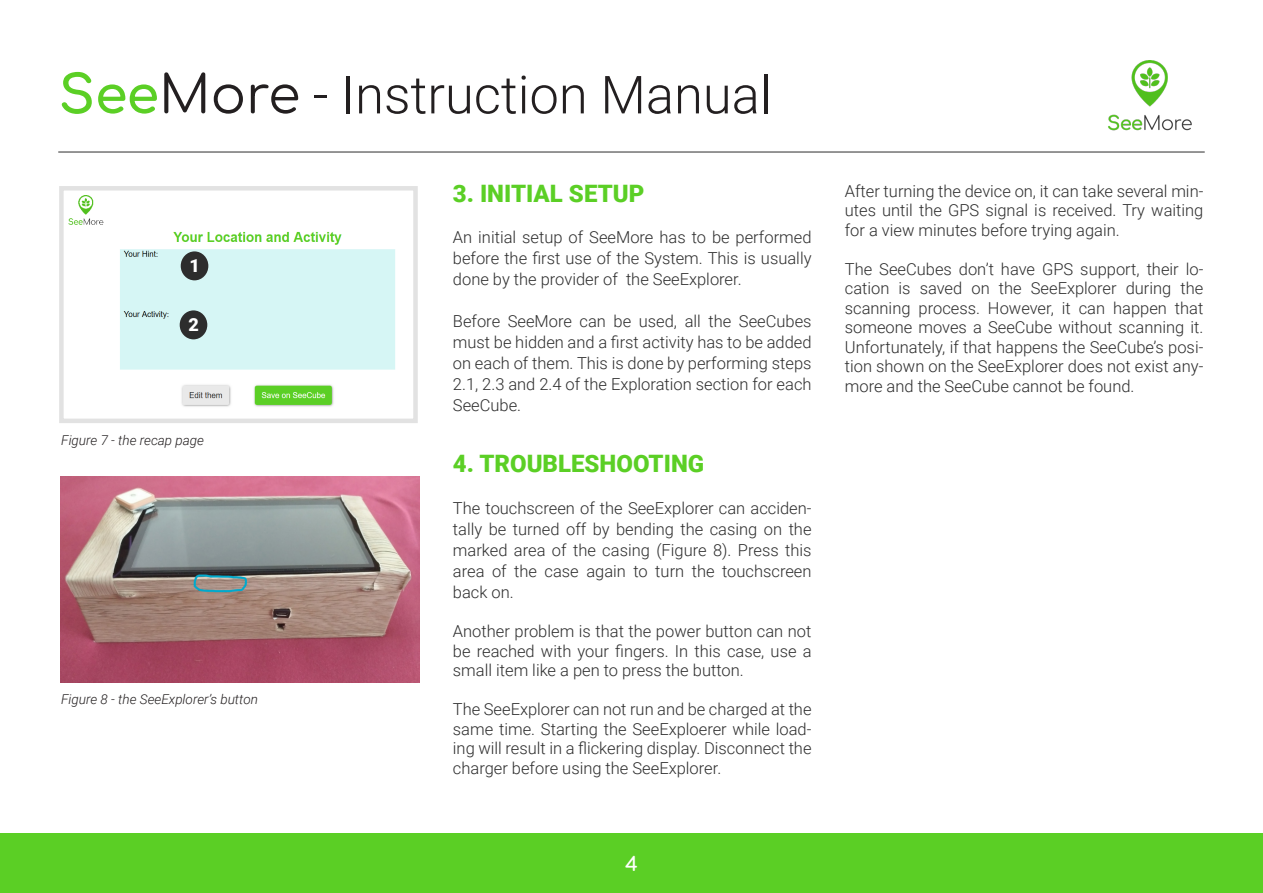
<style>
.page{position:relative;width:1263px;height:893px;background:#fff}
.page>*{position:absolute;margin:0;border:0;box-sizing:border-box;transform-origin:0 0}
.t1{font:300 52.5px "Roboto";color:#231f20}
.t2{font:900 24px "Roboto";color:#5bcf25}
.t3{font:700 19.5px "Comfortaa";color:#fff}
.t4{font:900 18px "Roboto";color:#fff}
.t5{font:300 16.5px/19.5px "Roboto";color:#2d2d2d;text-align:justify}
.t6{font:italic 300 13.5px "Roboto";color:#231f20}
.s1{font-family:"Comfortaa";font-weight:700;color:#5bcf25}
.s2{font-family:"Comfortaa";font-weight:400}
</style>
<div class="page">
<div style="left:1px;top:833px;width:1262px;height:60px;background:#5bcf25"></div>
<img style="left:1108px;top:60px;width:84px;height:71px">
<hr style="left:59px;top:152px;width:1145px;height:1px;background:#2d2d2d">
<img style="left:61px;top:476px;width:358px;height:207px">
<img style="left:68px;top:195px;width:327px;height:212px">
<div style="left:59px;top:186px;width:359px;height:237px;border:4px solid #e2e2e2"></div>
<div style="left:181px;top:251px;width:27px;height:29px;background:#2d2d2d;border-radius:50%"></div>
<div style="left:180px;top:310px;width:27px;height:29px;background:#2d2d2d;border-radius:50%"></div>
<h1 class="t1" style="left:59px;top:58px;width:714px"><span class="s1">See</span><span class="s2">More</span> - Instruction Manual</h1>
<p class="t4" style="left:190px;top:253px;width:12px">1</p>
<p class="t4" style="left:189px;top:312px;width:12px">2</p>
<p class="t6" style="left:61px;top:431px;width:144px">Figure 7 - the recap page</p>
<p class="t6" style="left:61px;top:689px;width:198px">Figure 8 - the SeeExplorer’s button</p>
<h2 class="t2" style="left:453px;top:177px;width:193px">3. INITIAL SETUP</h2>
<p class="t5" style="left:453px;top:226px;width:360px;line-height:21px">An initial setup of SeeMore has to be performed before the first use of the System. This is usually done by the provider of the SeeExplorer.</p>
<p class="t5" style="left:453px;top:310px;width:360px;line-height:21px">Before SeeMore can be used, all the SeeCubes must be hidden and a first activity has to be added on each of them. This is done by performing steps 2.1, 2.3 and 2.4 of the Exploration section for each SeeCube.</p>
<h2 class="t2" style="left:453px;top:447px;width:253px">4. TROUBLESHOOTING</h2>
<p class="t5" style="left:453px;top:497px;width:360px;line-height:21px">The touchscreen of the SeeExplorer can acciden&shy;tally be turned off by bending the casing on the marked area of the casing (Figure 8). Press this area of the case again to turn the touchscreen back on.</p>
<p class="t5" style="left:453px;top:621px;width:360px">Another problem is that the power button can not be reached with your fingers. In this case, use a small item like a pen to press the button.</p>
<p class="t5" style="left:453px;top:699px;width:360px">The SeeExplorer can not run and be charged at the same time. Starting the SeeExploerer while load&shy;ing will result in a flickering display. Disconnect the charger before using the SeeExplorer.</p>
<p class="t3" style="left:625px;top:846px;width:14px">4</p>
<p class="t5" style="left:845px;top:180px;width:360px">After turning the device on, it can take several min&shy;utes until the GPS signal is received. Try waiting for a view minutes before trying again.</p>
<p class="t5" style="left:845px;top:258px;width:360px">The SeeCubes don’t have GPS support, their lo&shy;cation is saved on the SeeExplorer during the scanning process. However, it can happen that someone moves a SeeCube without scanning it.<br>Unfortunately, if that happens the SeeCube’s posi&shy;tion shown on the SeeExplorer does not exist any&shy;more and the SeeCube cannot be found.</p>
</div>
